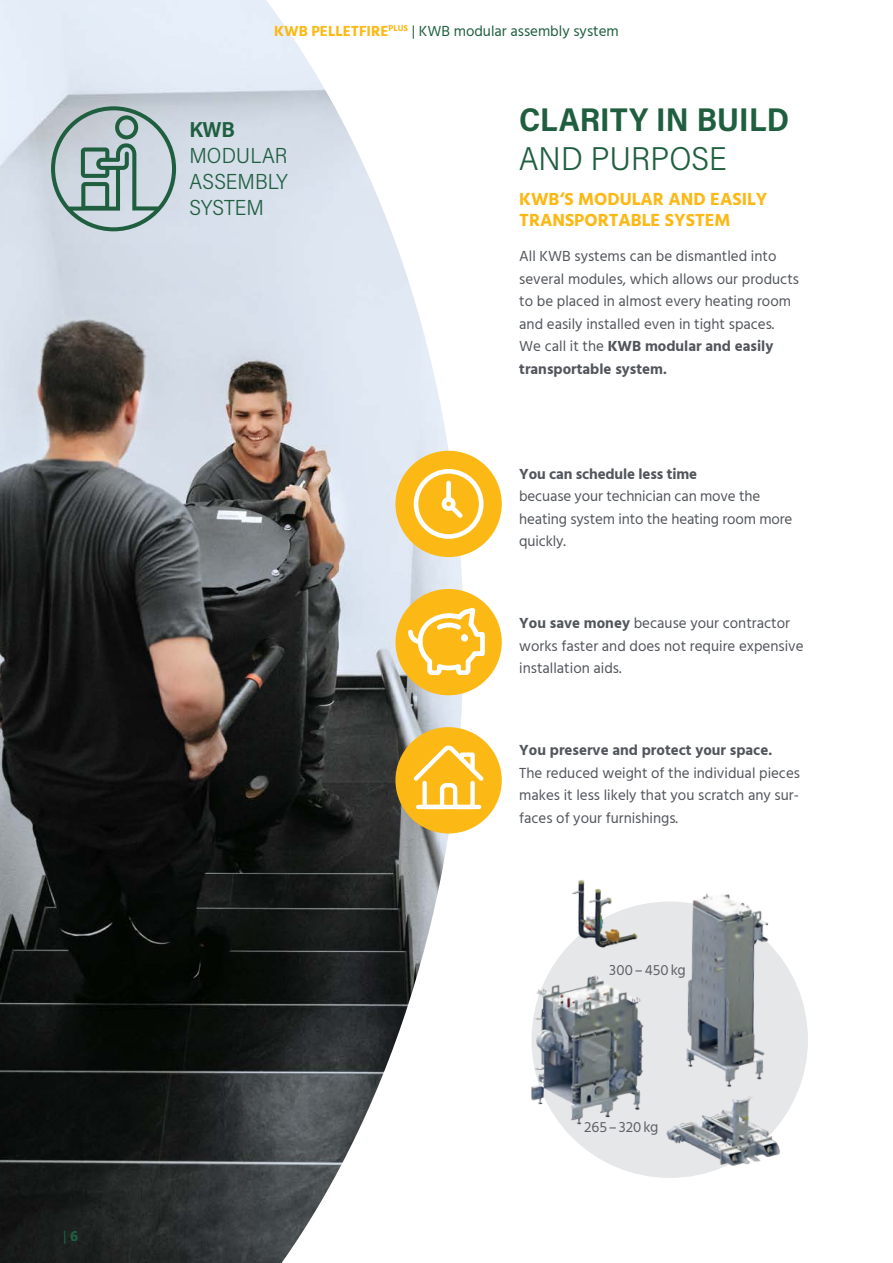
<style>
.page{position:relative;width:893px;height:1263px;background:#fff}
.page>*{position:absolute;margin:0;border:0;box-sizing:border-box;transform-origin:0 0}
.t1{font:700 33px/39.6px "Acumin Pro Semi Cond";letter-spacing:.005em;color:#1f5f40}
.t2{font:300 21.75px/26.1px "Acumin Pro Semi Cond";letter-spacing:.005em;color:#1f5f40}
.t3{font:700 18px/21.6px "Hind Vadodara";color:#fcb814}
.t4{font:15px/22.5px "Hind Vadodara";color:#52555b}
.t5{font:15px "Hind Vadodara";color:#1f5f40}
._21_Standard_10pt{font:15px "Hind Vadodara";color:#605f65}
.s1{font-weight:700}
.s2{font-weight:700;color:#fcb814}
.s3{font-weight:300}
</style>
<div class="page">
<img style="left:0;top:0;width:463px;height:1263px">
<svg style="left:51px;top:106px;width:125px;height:125px;background:#a6babb"></svg>
<div style="left:395px;top:727px;width:107px;height:106px;background:#fcb814;border-radius:50%"></div>
<svg style="left:414px;top:745px;width:69px;height:65px"></svg>
<hr style="left:418px;top:805px;width:61px;height:4px;background:#fff">
<div style="left:395px;top:589px;width:107px;height:106px;background:#fcb814;border-radius:50%"></div>
<svg style="left:408px;top:607px;width:77px;height:68px"></svg>
<div style="left:395px;top:451px;width:107px;height:106px;background:#fcb814;border-radius:50%"></div>
<div style="left:414px;top:469px;width:69px;height:70px;border:5px solid #fff;border-radius:50%"></div>
<div style="left:442px;top:497px;width:14px;height:14px;border:5px solid #fff;border-radius:50%"></div>
<div style="left:446px;top:483px;width:5px;height:16px;background:#fff"></div>
<svg style="left:445px;top:501px;width:18px;height:17px"></svg>
<img style="left:531px;top:880px;width:276px;height:298px">
<p class="t5" style="left:63px;top:1225px;width:17px">| <span class="s1">6</span></p>
<p class="t5" style="left:274px;top:20px;width:346px"><span class="s2">KWB PELLETFIRE</span><sup>PLUS</sup> | KWB modular assembly system</p>
<p class="t2" style="left:189px;top:116px;width:100px"><span class="s1">KWB<br></span>MODULAR<br>ASSEMBLY<br>SYSTEM</p>
<p class="t1" style="left:519px;top:98px;width:271px">CLARITY IN BUILD<br><span class="s3">AND PURPOSE</span></p>
<p class="t3" style="left:519px;top:187px;width:250px">KWB‘S MODULAR AND EASILY<br>TRANSPORTABLE SYSTEM</p>
<p class="t4" style="left:519px;top:245px;width:281px">All KWB systems can be dismantled into several modules, which allows our products to be placed in almost every heating room and easily installed even in tight spaces.<br>We call it the <span class="s1">KWB modular and easily transportable system.</span></p>
<p class="t4" style="left:519px;top:462px;width:275px"><span class="s1">You can schedule less time<br></span>becuase your technician can move the heating system into the heating room more quickly.</p>
<p class="t4" style="left:519px;top:612px;width:286px"><span class="s1">You save money</span> because your contractor works faster and does not require expensive installation aids.</p>
<p class="t4" style="left:519px;top:739px;width:282px"><span class="s1">You preserve and protect your space.<br></span>The reduced weight of the individual pieces makes it less likely that you scratch any sur&shy;faces of your furnishings.</p>
<p class="_21_Standard_10pt" style="left:609px;top:959px;width:78px">300–450kg</p>
<p class="_21_Standard_10pt" style="left:584px;top:1117px;width:76px">265–320kg</p>
</div>
